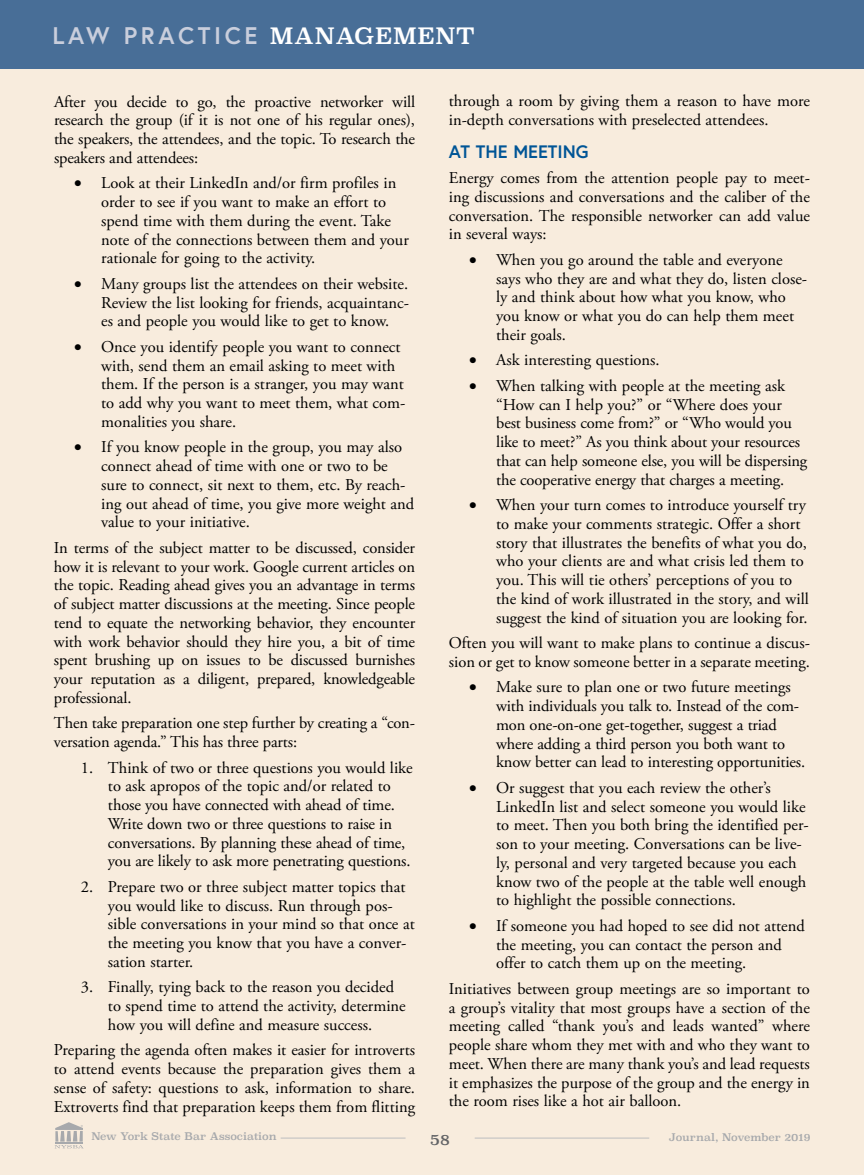
<style>
.page{position:relative;width:864px;height:1175px;background:#fff}
.page>*{position:absolute;margin:0;border:0;box-sizing:border-box;transform-origin:0 0}
.t1{font:700 24px "Europa";letter-spacing:.15em;color:#c9cedc}
.t2{font:700 18px "Europa";color:#005596}
.t3{font:16.5px/18.8px "Adobe Garamond Pro";letter-spacing:-.005em;color:#000}
.t4{font:15px "Superclarendon Rg";color:#636466}
.t5{font:10.5px "Superclarendon Rg";color:#a7a9ac}
.s1{font-family:"Superclarendon Rg";font-weight:400;font-size:22.5px;color:#fff}
</style>
<div class="page">
<div style="left:0;top:0;width:864px;height:1174px;background:#f8ecdd"></div>
<div style="left:0;top:0;width:864px;height:69px;background:#486e97"></div>
<hr style="left:281px;top:1137px;width:125px;height:1px;background:#bcbec0">
<hr style="left:475px;top:1137px;width:174px;height:1px;background:#bcbec0">
<svg style="left:55px;top:1122px;width:28px;height:26px"></svg>
<h1 class="t1" style="left:52px;top:19px;width:424px">LAW PRACTICE <span class="s1">MANAGEMENT</span></h1>
<p class="t3" style="left:54px;top:92px;width:363px;text-align:justify">After you decide to go, the proactive networker will research the group (if it is not one of his regular ones), the speakers, the attendees, and the topic. To research the speakers and attendees:</p>
<p class="t3" style="left:101px;top:174px;width:309px;text-indent:-27px">• Look at their LinkedIn and/or firm profiles in order to see if you want to make an effort to spend time with them during the event. Take note of the connections between them and your rationale for going to the activity.</p>
<p class="t3" style="left:101px;top:275px;width:309px;text-align:justify;text-indent:-27px">• Many groups list the attendees on their website.<br>Review the list looking for friends, acquaintanc&shy;es and people you would like to get to know.</p>
<p class="t3" style="left:101px;top:338px;width:306px;text-indent:-27px">• Once you identify people you want to connect with, send them an email asking to meet with them. If the person is a stranger, you may want to add why you want to meet them, what com&shy;monalities you share.</p>
<p class="t3" style="left:101px;top:438px;width:314px;text-indent:-27px">• If you know people in the group, you may also connect ahead of time with one or two to be sure to connect, sit next to them, etc. By reach&shy;ing out ahead of time, you give more weight and value to your initiative.</p>
<p class="t3" style="left:54px;top:539px;width:363px;text-align:justify">In terms of the subject matter to be discussed, consider how it is relevant to your work. Google current articles on the topic. Reading ahead gives you an advantage in terms of subject matter discussions at the meeting. Since people tend to equate the networking behavior, they encounter with work behavior should they hire you, a bit of time spent brushing up on issues to be discussed burnishes your reputation as a diligent, prepared, knowledgeable professional.</p>
<p class="t3" style="left:54px;top:714px;width:363px">Then take preparation one step further by creating a “con&shy;versation agenda.” This has three parts:</p>
<p class="t3" style="left:108px;top:758px;width:306px;text-indent:-27px">1. Think of two or three questions you would like to ask apropos of the topic and/or related to those you have connected with ahead of time.<br>Write down two or three questions to raise in conversations. By planning these ahead of time, you are likely to ask more penetrating questions.</p>
<p class="t3" style="left:108px;top:877px;width:308px;text-indent:-27px">2. Prepare two or three subject matter topics that you would like to discuss. Run through pos&shy;sible conversations in your mind so that once at the meeting you know that you have a conver&shy;sation starter.</p>
<p class="t3" style="left:108px;top:978px;width:299px;text-indent:-27px">3. Finally, tying back to the reason you decided to spend time to attend the activity, determine how you will define and measure success.</p>
<p class="t3" style="left:54px;top:1041px;width:363px;text-align:justify">Preparing the agenda often makes it easier for introverts to attend events because the preparation gives them a sense of safety: questions to ask, information to share.<br>Extroverts find that preparation keeps them from flitting</p>
<p class="t3" style="left:449px;top:92px;width:363px">through a room by giving them a reason to have more in-depth conversations with preselected attendees.</p>
<p class="t2" style="left:449px;top:139px;width:141px">AT THE MEETING</p>
<p class="t3" style="left:449px;top:169px;width:363px;text-align:justify">Energy comes from the attention people pay to meet&shy;ing discussions and conversations and the caliber of the conversation. The responsible networker can add value in several ways:</p>
<p class="t3" style="left:496px;top:251px;width:313px;text-indent:-27px">• When you go around the table and everyone says who they are and what they do, listen close&shy;ly and think about how what you know, who you know or what you do can help them meet their goals.</p>
<p class="t3" style="left:469px;top:351px;width:192px">• Ask interesting questions.</p>
<p class="t3" style="left:496px;top:377px;width:313px;text-indent:-27px">• When talking with people at the meeting ask “How can I help you?” or “Where does your best business come from?” or “Who would you like to meet?” As you think about your resources that can help someone else, you will be dispersing the cooperative energy that charges a meeting.</p>
<p class="t3" style="left:496px;top:496px;width:314px;text-indent:-27px">• When your turn comes to introduce yourself try to make your comments strategic. Offer a short story that illustrates the benefits of what you do, who your clients are and what crisis led them to you. This will tie others’ perceptions of you to the kind of work illustrated in the story, and will suggest the kind of situation you are looking for.</p>
<p class="t3" style="left:449px;top:634px;width:363px">Often you will want to make plans to continue a discus&shy;sion or get to know someone better in a separate meeting.</p>
<p class="t3" style="left:496px;top:678px;width:311px;text-indent:-27px">• Make sure to plan one or two future meetings with individuals you talk to. Instead of the com&shy;mon one-on-one get-together, suggest a triad where adding a third person you both want to know better can lead to interesting opportunities.</p>
<p class="t3" style="left:496px;top:778px;width:314px;text-indent:-27px">• Or suggest that you each review the other’s LinkedIn list and select someone you would like to meet. Then you both bring the identified per&shy;son to your meeting. Conversations can be live&shy;ly, personal and very targeted because you each know two of the people at the table well enough to highlight the possible connections.</p>
<p class="t3" style="left:496px;top:916px;width:310px;text-indent:-27px">• If someone you had hoped to see did not attend the meeting, you can contact the person and offer to catch them up on the meeting.</p>
<p class="t3" style="left:449px;top:979px;width:363px;text-align:justify">Initiatives between group meetings are so important to a group’s vitality that most groups have a section of the meeting called “thank you’s and leads wanted” where people share whom they met with and who they want to meet. When there are many thank you’s and lead requests it emphasizes the purpose of the group and the energy in the room rises like a hot air balloon.</p>
<p class="t5" style="left:91px;top:1130px;width:187px">New York State Bar Association</p>
<p class="t4" style="left:430px;top:1130px;width:21px">58</p>
<p class="t5" style="left:669px;top:1131px;width:143px">Journal, November 2019</p>
</div>
